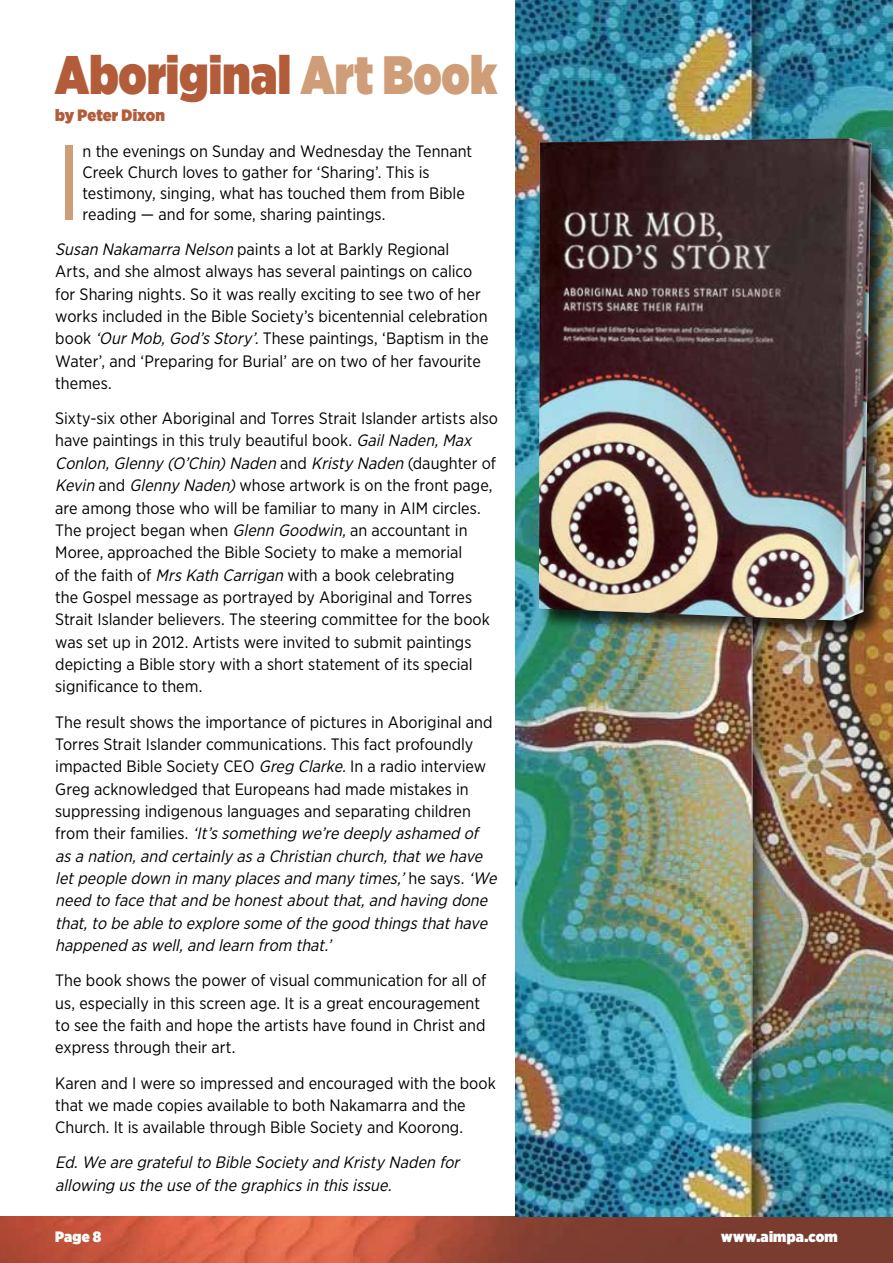
<style>
.page{position:relative;width:893px;height:1263px;background:#fff}
.page>*{position:absolute;margin:0;border:0;box-sizing:border-box;transform-origin:0 0}
.t1{font:106.5px "Gotham Narrow";color:#cf9d78}
.t2{font:900 54px "Gotham Narrow";color:#b25c3a;scale:.91 1}
.t3{font:16.5px/22.4px "Gotham Narrow";color:#000}
.t4{font:italic 16.5px/22.4px "Gotham Narrow";color:#000}
.t5{font:900 16.5px "Gotham Narrow";letter-spacing:.005em;color:#b25c3a}
.t6{font:900 15px "Gotham Narrow";letter-spacing:.015em;color:#fff}
.s1{color:#cf9d78}
.s2{font-style:italic}
.s3{font-style:normal}
</style>
<div class="page">
<img style="left:0;top:1216px;width:893px;height:47px">
<img style="left:516px;top:0;width:377px;height:1216px">
<div style="left:538px;top:137px;width:354px;height:505px;background:#000;opacity:.75"></div>
<img style="left:539px;top:138px;width:332px;height:482px">
<h2 class="t2" style="left:55px;top:38px;width:487px">Aboriginal <span class="s1">Art Book</span></h2>
<p class="t5" style="left:55px;top:104px;width:111px">by Peter Dixon</p>
<h1 class="t1" style="left:55px;top:116px;width:29px">I</h1>
<p class="t3" style="left:83px;top:140px;width:391px;line-height:21px">n the evenings on Sunday and Wednesday the Tennant Creek Church loves to gather for ‘Sharing’. This is testimony, singing, what has touched them from Bible reading — and for some, sharing paintings.</p>
<p class="t3" style="left:55px;top:238px;width:435px"><span class="s2">Susan Nakamarra Nelson</span> paints a lot at Barkly Regional<br>Arts, and she almost always has several paintings on calico for Sharing nights. So it was really exciting to see two of her works included in the Bible Society’s bicentennial celebration book <span class="s2">‘OurMob,God’sStory’.</span>These paintings, ‘Baptism in the Water’, and ‘Preparing for Burial’ are on two of her favourite themes.</p>
<p class="t3" style="left:55px;top:407px;width:444px">Sixty-six other Aboriginal and Torres Strait Islander artists also have paintings in this truly beautiful book. <span class="s2">GailNaden,Max Conlon,Glenny (O’Chin)Naden</span> a n d <span class="s2">Kristy Naden</span> (d a u g h t e r o f <span class="s2">Kevin</span> and <span class="s2">Glenny Naden)</span>whose artwork is on the front page, are among those who will be familiar to many in AIM circles.<br>The project began when <span class="s2">Glenn Goodwin,</span>an accountant in Moree, approached the Bible Society to make a memorial<br>of the faith of <span class="s2">MrsKath Carrigan</span> with a book celebrating<br>the Gospel message as portrayed by Aboriginal and Torres Strait Islander believers. The steering committee for the book was set up in 2012. Artists were invited to submit paintings depicting a Bible story with a short statement of its special significance to them.</p>
<p class="t4" style="left:55px;top:710px;width:447px"><span class="s3">The result shows the importance of pictures in Aboriginal and Torres Strait Islander communications. This fact profoundly impacted Bible Society CEO</span> Greg Clarke.<span class="s3">In a radio interview Greg acknowledged that Europeans had made mistakes in suppressing indigenous languages and separating children<br>f r o m t h e i r f a m i l i e s .</span> ‘It’ssomething we’re deeply ashamed of asa nation,and certainly asa Christian church,thatwe have letpeople down in many placesand many times,’<span class="s3">h e s a y s .</span> ‘We need to face thatand be honestaboutthat,and having done that,to be able to explore some ofthe good thingsthathave happened aswell,and learn from that.’</p>
<p class="t3" style="left:55px;top:969px;width:433px">The book shows the power of visual communication for all of us, especially in this screen age. It is a great encouragement to see the faith and hope the artists have found in Christ and express through their art.</p>
<p class="t3" style="left:55px;top:1071px;width:442px">Karen and I were so impressed and encouraged with the book that we made copies available to both Nakamarra and the<br>Church. It is available through Bible Society and Koorong.</p>
<p class="t4" style="left:55px;top:1151px;width:410px">Ed.We are gratefulto Bible Society and Kristy Naden for allowing usthe use ofthe graphicsin thisissue.</p>
<p class="t6" style="left:55px;top:1226px;width:47px">Page 8</p>
<p class="t6" style="left:721px;top:1226px;width:118px">www.aimpa.com</p>
</div>
